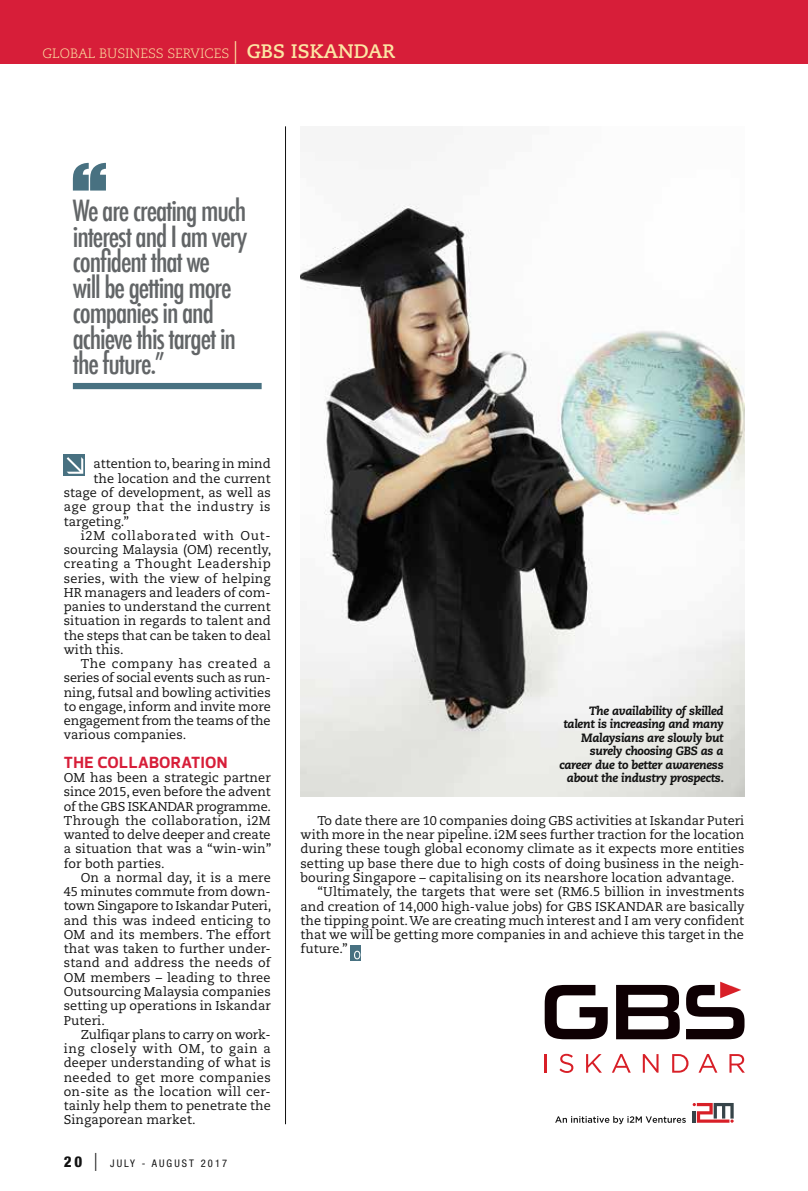
<style>
.page{position:relative;width:808px;height:1191px;background:#fff}
.page>*{position:absolute;margin:0;border:0;box-sizing:border-box;transform-origin:0 0}
.t1{font:500 condensed 28.5px/25.5px "Futura";letter-spacing:-.04em;color:#626567}
.t2{font:700 16.5px "Prelo";letter-spacing:.015em;color:#d71e39}
.t3{font:300 13.5px "Caecilia";color:#fce6a4}
.t4{font:12.75px/14.2px "Caecilia";letter-spacing:.005em;color:#121212;text-align:justify}
.t5{font:12.75px "Caecilia";letter-spacing:.045em;color:#121212}
.t6{font:12.75px "Caecilia";letter-spacing:-.015em;color:#121212}
.t7{font:12.75px "Caecilia";letter-spacing:.04em;color:#121212}
.t8{font:12.75px "Caecilia";letter-spacing:.06em;color:#121212}
.t9{font:italic 800 12px/13.5px "Caecilia";letter-spacing:-.025em;color:#121212;text-align:right}
.t10{font:condensed 10.5px "Helvetica Neue LT Std";letter-spacing:.2em;color:#121212}
.s1{font-size:22.5px}
.s2{font-weight:700;font-size:19.5px}
.s3{font-weight:800;font-size:15px}
.s4{font-family:"Helvetica Neue";font-weight:300;font-stretch:normal;font-size:18px}
</style>
<div class="page">
<div style="left:0;top:0;width:808px;height:64px;background:#d71e39"></div>
<div style="left:350px;top:945px;width:11px;height:15px;background:#487181"></div>
<svg style="left:354px;top:950px;width:6px;height:9px"></svg>
<svg style="left:73px;top:163px;width:33px;height:27px"></svg>
<div style="left:73px;top:383px;width:189px;height:6px;background:#487181"></div>
<div style="left:64px;top:454px;width:21px;height:22px;background:#487181"></div>
<svg style="left:67px;top:457px;width:16px;height:17px"></svg>
<hr style="left:285px;top:126px;width:1px;height:998px;background:#121212">
<img style="left:300px;top:204px;width:444px;height:592px">
<svg style="left:555px;top:1116px;width:131px;height:8px"></svg>
<svg style="left:693px;top:1103px;width:41px;height:19px"></svg>
<svg style="left:545px;top:985px;width:63px;height:54px"></svg>
<svg style="left:616px;top:985px;width:64px;height:54px"></svg>
<svg style="left:686px;top:981px;width:58px;height:58px"></svg>
<svg style="left:545px;top:1054px;width:2px;height:18px"></svg>
<svg style="left:559px;top:1053px;width:14px;height:20px"></svg>
<svg style="left:586px;top:1054px;width:16px;height:18px"></svg>
<svg style="left:612px;top:1054px;width:19px;height:18px"></svg>
<svg style="left:643px;top:1054px;width:15px;height:18px"></svg>
<svg style="left:672px;top:1054px;width:16px;height:18px"></svg>
<svg style="left:699px;top:1054px;width:18px;height:18px"></svg>
<svg style="left:729px;top:1054px;width:16px;height:18px"></svg>
<p class="t3" style="left:43px;top:46px;width:354px">GLOBAL BUSINESS SERVICES <span class="s1">|</span> <span class="s2">GBS ISKANDAR</span></p>
<h1 class="t1" style="left:73px;top:198px;width:176px">We are creating much interest and I am very confident that we<br>will be getting more companies in and achieve this target in the future.”</h1>
<p class="t4" style="left:93px;top:457px;width:179px">attention to, bearing in mind</p>
<p class="t4" style="left:93px;top:471px;width:179px">the location and the current</p>
<p class="t4" style="left:64px;top:486px;width:209px">stage of development, as well as</p>
<p class="t5" style="left:64px;top:499px;width:208px">age group that the industry is</p>
<p class="t4" style="left:64px;top:514px;width:67px">targeting.”</p>
<p class="t8" style="left:81px;top:528px;width:191px">i2M collaborated with Out-</p>
<p class="t4" style="left:64px;top:543px;width:209px">sourcing Malaysia (OM) recently,</p>
<p class="t7" style="left:64px;top:556px;width:208px">creating a Thought Leadership</p>
<p class="t4" style="left:64px;top:571px;width:208px">series, with the view of helping</p>
<p class="t4" style="left:64px;top:585px;width:208px">HR managers and leaders of com-</p>
<p class="t4" style="left:64px;top:600px;width:209px">panies to understand the current</p>
<p class="t4" style="left:64px;top:614px;width:209px">situation in regards to talent and</p>
<p class="t4" style="left:64px;top:628px;width:208px">the steps that can be taken to deal</p>
<p class="t4" style="left:64px;top:642px;width:61px">with this.</p>
<p class="t5" style="left:81px;top:656px;width:191px">The company has created a</p>
<p class="t4" style="left:64px;top:671px;width:208px">series of social events such as run-</p>
<p class="t4" style="left:64px;top:685px;width:208px">ning, futsal and bowling activities</p>
<p class="t4" style="left:64px;top:699px;width:208px">to engage, inform and invite more</p>
<p class="t6" style="left:64px;top:713px;width:208px">engagement from the teams of the</p>
<p class="t4" style="left:64px;top:728px;width:124px">various companies.</p>
<p class="t2" style="left:64px;top:752px;width:165px">THE COLLABORATION</p>
<p class="t4" style="left:64px;top:770px;width:209px">OM has been a strategic partner since 2015, even before the advent of the GBS ISKANDAR programme.<br>Through the collaboration, i2M wanted to delve deeper and create a situation that was a “win-win” for both parties.</p>
<p class="t4" style="left:64px;top:870px;width:209px;text-indent:17px">On a normal day, it is a mere 45 minutes commute from down&shy;town Singapore to Iskandar Puteri, and this was indeed enticing to OM and its members. The effort that was taken to further under&shy;stand and address the needs of OM members – leading to three Outsourcing Malaysia companies setting up operations in Iskandar Puteri.</p>
<p class="t4" style="left:64px;top:1027px;width:209px;text-indent:17px">Zulfiqar plans to carry on work&shy;ing closely with OM, to gain a deeper understanding of what is needed to get more companies on-site as the location will cer&shy;tainly help them to penetrate the Singaporean market.</p>
<p class="t10" style="left:64px;top:1157px;width:165px"><span class="s3">20</span> <span class="s4">|</span> JULY - AUGUST 2017</p>
<p class="t9" style="left:559px;top:704px;width:166px">The availability of skilled talent is increasing and many<br>Malaysians are slowly but surely choosing GBS as a career due to better awareness about the industry prospects.</p>
<p class="t4" style="left:317px;top:813px;width:428px">To date there are 10 companies doing GBS activities at Iskandar Puteri</p>
<p class="t4" style="left:300px;top:828px;width:445px">with more in the near pipeline. i2M sees further traction for the location</p>
<p class="t4" style="left:300px;top:842px;width:445px">during these tough global economy climate as it expects more entities</p>
<p class="t4" style="left:300px;top:856px;width:445px">setting up base there due to high costs of doing business in the neigh-</p>
<p class="t4" style="left:300px;top:870px;width:436px">bouring Singapore – capitalising on its nearshore location advantage.</p>
<p class="t4" style="left:317px;top:885px;width:428px">“Ultimately, the targets that were set (RM6.5 billion in investments</p>
<p class="t4" style="left:300px;top:899px;width:445px">and creation of 14,000 high-value jobs) for GBS ISKANDAR are basically</p>
<p class="t4" style="left:300px;top:913px;width:445px">the tipping point. We are creating much interest and I am very confident</p>
<p class="t4" style="left:300px;top:927px;width:445px">that we will be getting more companies in and achieve this target in the</p>
<p class="t4" style="left:300px;top:942px;width:49px">future.”</p>
</div>
